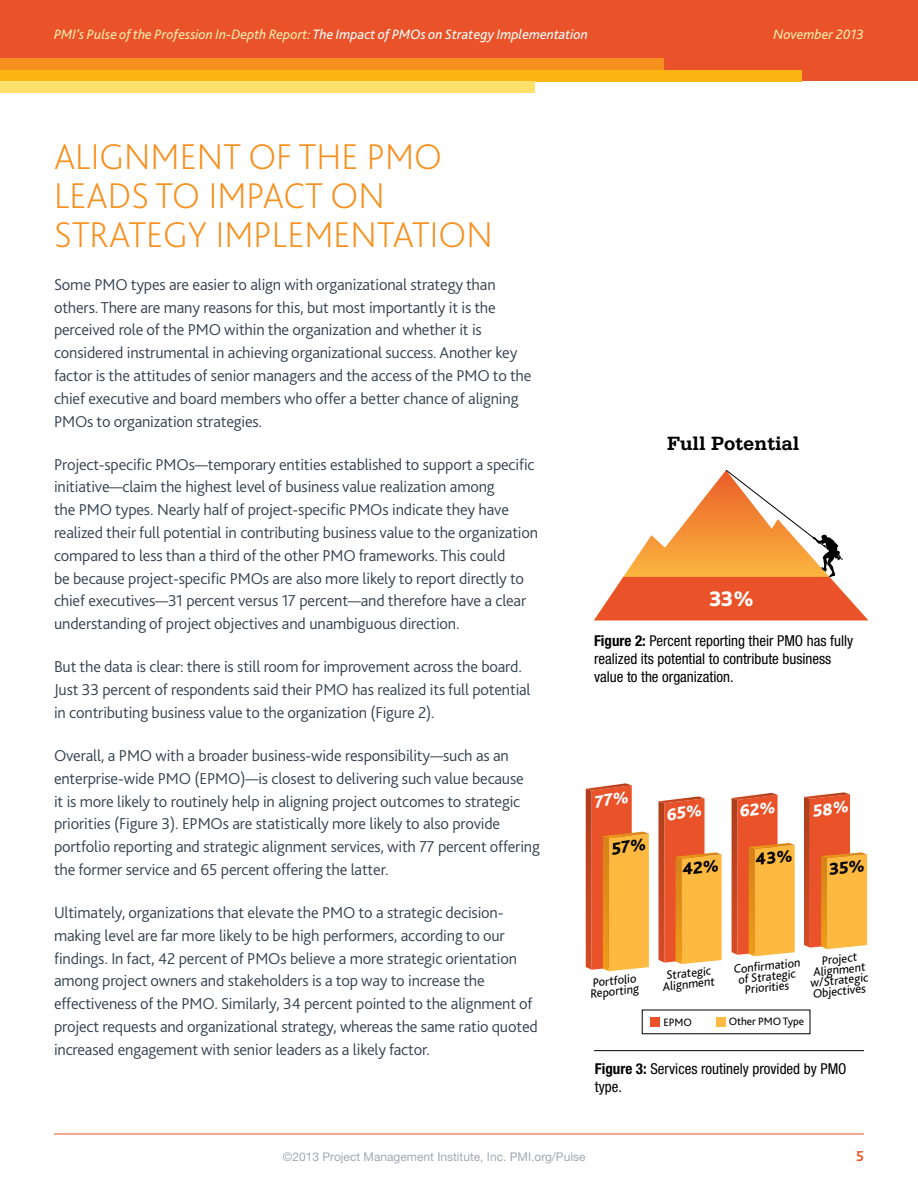
<style>
.page{position:relative;width:918px;height:1188px;background:#fff}
.page>*{position:absolute;margin:0;border:0;box-sizing:border-box;transform-origin:0 0}
.t1{font:200 37.5px/39px "Bliss 2";color:#f7901e}
.t2{font:800 22.05px "Bliss 2";color:#000}
.t3{font:800 22.05px "Bliss 2";color:#fff}
.t4{font:700 20.25px "Serifa Std";letter-spacing:-.01em;color:#000}
.t5{font:300 16.5px/22.8px "Bliss 2";letter-spacing:-.01em;color:#354250}
.t6{font:condensed 15px/18px "Helvetica Neue LT Std";color:#000}
.t7{font:700 15px "Bliss 2";color:#ea5329}
.t8{font:italic 14.25px "Bliss 2";color:#ffecab}
.t9{font:12.6px/10.8px "Bliss 2";color:#000;text-align:center}
.t10{font:12px "Helvetica Neue LT Std";color:#a3a8b2}
.t11{font:11.25px "Bliss 2";letter-spacing:-.01em;color:#000}
.s1{color:#fff}
.s2{font-weight:700}
</style>
<div class="page">
<div style="left:0;top:0;width:918px;height:81px;background:#ea5329"></div>
<div style="left:0;top:58px;width:663px;height:12px;background:#f7901e"></div>
<div style="left:0;top:70px;width:802px;height:11px;background:#fcb515"></div>
<div style="left:0;top:81px;width:535px;height:12px;background:#ffe06a"></div>
<hr style="left:54px;top:1134px;width:810px;height:1px;background:#ea5329">
<div style="left:650px;top:1017px;width:10px;height:10px;background:#ea5329"></div>
<div style="left:716px;top:1017px;width:9px;height:10px;background:#fdb940"></div>
<hr style="left:594px;top:1050px;width:270px;height:1px;background:#000">
<svg style="left:594px;top:469px;width:274px;height:151px"></svg>
<svg style="left:804px;top:792px;width:63px;height:157px;background:#ef914b"></svg>
<svg style="left:586px;top:783px;width:63px;height:188px;background:#f09446"></svg>
<svg style="left:732px;top:793px;width:63px;height:163px;background:#f09449"></svg>
<svg style="left:658px;top:796px;width:64px;height:168px;background:#ef954d"></svg>
<p class="t8" style="left:54px;top:25px;width:536px">PMI’s Pulse of the Profession In-Depth Report: <span class="s1">The Impact of PMOs on Strategy Implementation</span></p>
<p class="t8" style="left:773px;top:25px;width:92px">November 2013</p>
<h1 class="t1" style="left:54px;top:136px;width:440px">ALIGNMENT OF THE PMO<br>LEADS TO IMPACT ON<br>STRATEGY IMPLEMENTATION</h1>
<p class="t5" style="left:54px;top:272px;width:479px">Some PMO types are easier to align with organizational strategy than others. There are many reasons for this, but most importantly it is the perceived role of the PMO within the organization and whether it is considered instrumental in achieving organizational success. Another key factor is the attitudes of senior managers and the access of the PMO to the chief executive and board members who offer a better chance of aligning PMOs to organization strategies.</p>
<p class="t5" style="left:54px;top:452px;width:486px">Project-specific PMOs—temporary entities established to support a specific initiative—claim the highest level of business value realization among<br>the PMO types. Nearly half of project-specific PMOs indicate they have realized their full potential in contributing business value to the organization compared to less than a third of the other PMO frameworks. This could<br>be because project-specific PMOs are also more likely to report directly to chief executives—31 percent versus 17 percent—and therefore have a clear understanding of project objectives and unambiguous direction.</p>
<p class="t5" style="left:54px;top:655px;width:478px">But the data is clear: there is still room for improvement across the board.<br>Just 33 percent of respondents said their PMO has realized its full potential in contributing business value to the organization (Figure 2).</p>
<p class="t5" style="left:54px;top:744px;width:487px">Overall, a PMO with a broader business-wide responsibility—such as an enterprise-wide PMO (EPMO)—is closest to delivering such value because<br>it is more likely to routinely help in aligning project outcomes to strategic priorities (Figure 3). EPMOs are statistically more likely to also provide portfolio reporting and strategic alignment services, with 77 percent offering the former service and 65 percent offering the latter.</p>
<p class="t5" style="left:54px;top:901px;width:485px">Ultimately, organizations that elevate the PMO to a strategic decision&shy;making level are far more likely to be high performers, according to our findings. In fact, 42 percent of PMOs believe a more strategic orientation among project owners and stakeholders is a top way to increase the effectiveness of the PMO. Similarly, 34 percent pointed to the alignment of project requests and organizational strategy, whereas the same ratio quoted increased engagement with senior leaders as a likely factor.</p>
<p class="t4" style="left:667px;top:431px;width:134px">Full Potential</p>
<h2 class="t2" style="left:662px;top:431px;width:132px">Full Potential</h2>
<h2 class="t3" style="left:709px;top:585px;width:46px">33%</h2>
<p class="t6" style="left:594px;top:631px;width:261px"><span class="s2">Figure 2:</span> Percent reporting their PMO has fully realized its potential to contribute business value to the organization.</p>
<p class="t9" style="left:588px;top:977px;width:50px;text-align:left;rotate:-6deg">Portfolio<br>Reporting</p>
<p class="t9" style="left:661px;top:970px;width:54px;rotate:-6deg">Strategic<br>Alignment</p>
<p class="t9" style="left:733px;top:964px;width:68px;rotate:-6deg">Confi rmation of Strategic<br>Priorities</p>
<p class="t9" style="left:807px;top:956px;width:60px;rotate:-6deg">Project<br>Alignment w/Strategic<br>Objectives</p>
<p class="t11" style="left:664px;top:1015px;width:30px">EPMO</p>
<p class="t11" style="left:729px;top:1015px;width:77px">Other PMO Type</p>
<p class="t6" style="left:595px;top:1059px;width:253px"><span class="s2">Figure 3:</span> Services routinely provided by PMO type.</p>
<p class="t10" style="left:283px;top:1150px;width:304px">©2013 Project Management Institute, Inc. PMI.org/Pulse</p>
<p class="t7" style="left:856px;top:1147px;width:9px">5</p>
</div>
